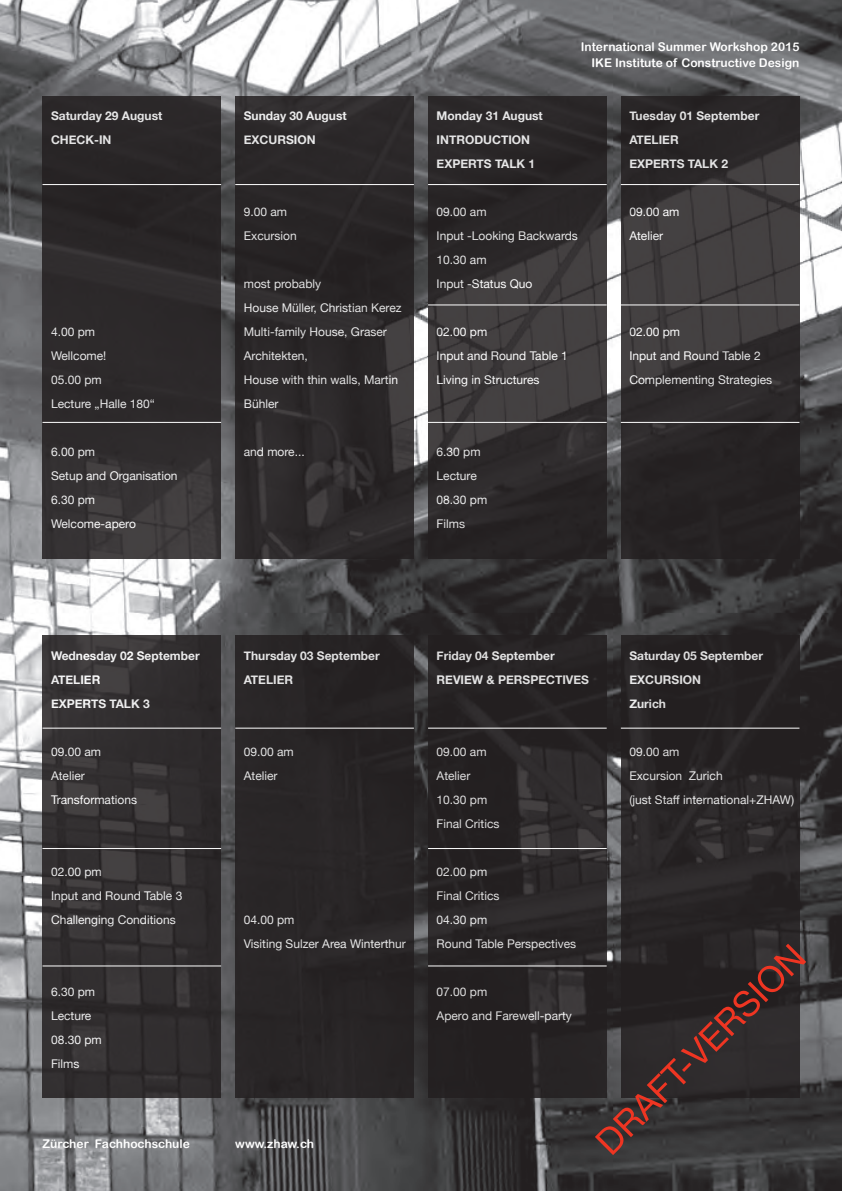
<style>
.page{position:relative;width:842px;height:1191px;background:#fff}
.page>*{position:absolute;margin:0;border:0;box-sizing:border-box;transform-origin:0 0}
.t1{font:36px "Helvetica Neue";color:#ef3522}
.t2{font:12px/24px "Helvetica Neue";color:#fff}
.t3{font:700 12px/24px "Helvetica Neue";color:#fff}
.t4{font:12px/16px "Arial Rounded MT Bold";color:#fff;text-align:right}
</style>
<div class="page">
<img style="left:0;top:0;width:842px;height:1191px">
<div style="left:621px;top:635px;width:178px;height:462px;background:#231f20"></div>
<div style="left:428px;top:635px;width:179px;height:462px;background:#231f20"></div>
<div style="left:235px;top:635px;width:179px;height:462px;background:#231f20"></div>
<svg style="left:43px;top:635px;width:178px;height:462px;background:#332f31"></svg>
<hr style="left:428px;top:965px;width:179px;height:1px;background:#fff">
<hr style="left:43px;top:848px;width:178px;height:1px;background:#fff">
<hr style="left:43px;top:728px;width:178px;height:1px;background:#fff">
<hr style="left:235px;top:728px;width:179px;height:1px;background:#fff">
<hr style="left:428px;top:728px;width:179px;height:1px;background:#fff">
<hr style="left:621px;top:728px;width:178px;height:1px;background:#fff">
<hr style="left:428px;top:848px;width:179px;height:1px;background:#fff">
<hr style="left:43px;top:965px;width:178px;height:1px;background:#fff">
<svg style="left:235px;top:96px;width:179px;height:462px;background:#2c292a"></svg>
<div style="left:43px;top:96px;width:178px;height:462px;background:linear-gradient(to bottom,#252223,#383436)"></div>
<svg style="left:428px;top:96px;width:179px;height:462px;background:#322f30"></svg>
<svg style="left:621px;top:96px;width:178px;height:462px;background:#322f30"></svg>
<hr style="left:43px;top:184px;width:178px;height:1px;background:#fff">
<hr style="left:235px;top:184px;width:179px;height:1px;background:#fff">
<hr style="left:428px;top:184px;width:179px;height:1px;background:#fff">
<hr style="left:621px;top:184px;width:178px;height:1px;background:#fff">
<hr style="left:428px;top:305px;width:179px;height:1px;background:#fff">
<hr style="left:621px;top:305px;width:178px;height:1px;background:#fff">
<hr style="left:43px;top:422px;width:178px;height:1px;background:#fff">
<hr style="left:428px;top:422px;width:179px;height:1px;background:#fff">
<hr style="left:621px;top:422px;width:178px;height:1px;background:#fff">
<p class="t3" style="left:51px;top:104px;width:113px">Saturday 29 August<br>CHECK-IN</p>
<p class="t2" style="left:51px;top:320px;width:106px">4.00 pm<br>Wellcome!<br>05.00 pm<br>Lecture „Halle 180“</p>
<p class="t2" style="left:51px;top:440px;width:128px">6.00 pm<br>Setup and Organisation<br>6.30 pm<br>Welcome-apero</p>
<p class="t3" style="left:244px;top:104px;width:104px">Sunday 30 August<br>EXCURSION</p>
<p class="t2" style="left:244px;top:200px;width:54px">9.00 am<br>Excursion</p>
<p class="t2" style="left:244px;top:272px;width:159px">most probably<br>House Müller, Christian Kerez<br>Multi-family House, Graser<br>Architekten,<br>House with thin walls, Martin<br>Bühler</p>
<p class="t2" style="left:244px;top:440px;width:62px">and more...</p>
<p class="t4" style="left:581px;top:39px;width:220px">International Summer Workshop 2015<br>IKE Institute of Constructive Design</p>
<p class="t3" style="left:437px;top:104px;width:108px">Monday 31 August<br>INTRODUCTION<br>EXPERTS TALK 1</p>
<p class="t2" style="left:437px;top:200px;width:143px">09.00 am<br>Input -Looking Backwards<br>10.30 am<br>Input -Status Quo</p>
<p class="t2" style="left:437px;top:320px;width:133px">02.00 pm<br>Input and Round Table 1<br>Living in Structures</p>
<p class="t2" style="left:437px;top:440px;width:52px">6.30 pm<br>Lecture<br>08.30 pm<br>Films</p>
<p class="t3" style="left:629px;top:104px;width:132px">Tuesday 01 September<br>ATELIER<br>EXPERTS TALK 2</p>
<p class="t2" style="left:629px;top:200px;width:52px">09.00 am<br>Atelier</p>
<p class="t2" style="left:629px;top:320px;width:144px">02.00 pm<br>Input and Round Table 2<br>Complementing Strategies</p>
<p class="t3" style="left:51px;top:644px;width:150px">Wednesday 02 September<br>ATELIER<br>EXPERTS TALK 3</p>
<p class="t2" style="left:51px;top:740px;width:88px">09.00 am<br>Atelier<br>Transformations</p>
<p class="t2" style="left:51px;top:860px;width:133px">02.00 pm<br>Input and Round Table 3<br>Challenging Conditions</p>
<p class="t2" style="left:51px;top:980px;width:52px">6.30 pm<br>Lecture<br>08.30 pm<br>Films</p>
<p class="t3" style="left:244px;top:644px;width:138px">Thursday 03 September<br>ATELIER</p>
<p class="t2" style="left:244px;top:740px;width:52px">09.00 am<br>Atelier</p>
<p class="t2" style="left:244px;top:908px;width:163px">04.00 pm<br>Visiting Sulzer Area Winterthur</p>
<p class="t4" style="left:43px;top:1136px;width:149px">Zürcher Fachhochschule</p>
<p class="t4" style="left:235px;top:1136px;width:80px">www.zhaw.ch</p>
<p class="t3" style="left:437px;top:644px;width:154px">Friday 04 September<br>REVIEW &amp; PERSPECTIVES</p>
<p class="t3" style="left:629px;top:644px;width:135px">Saturday 05 September<br>EXCURSION<br>Zurich</p>
<p class="t2" style="left:629px;top:740px;width:166px">09.00 am<br>Excursion Zurich<br>(just Staff international+ZHAW)</p>
<p class="t2" style="left:437px;top:740px;width:64px">09.00 am<br>Atelier<br>10.30 pm<br>Final Critics</p>
<p class="t2" style="left:437px;top:860px;width:141px">02.00 pm<br>Final Critics<br>04.30 pm<br>Round Table Perspectives</p>
<p class="t2" style="left:437px;top:980px;width:137px">07.00 pm<br>Apero and Farewell-party</p>
<h1 class="t1" style="left:584px;top:1129px;width:280px;rotate:-45deg">DRAFT-VERSION</h1>
</div>
